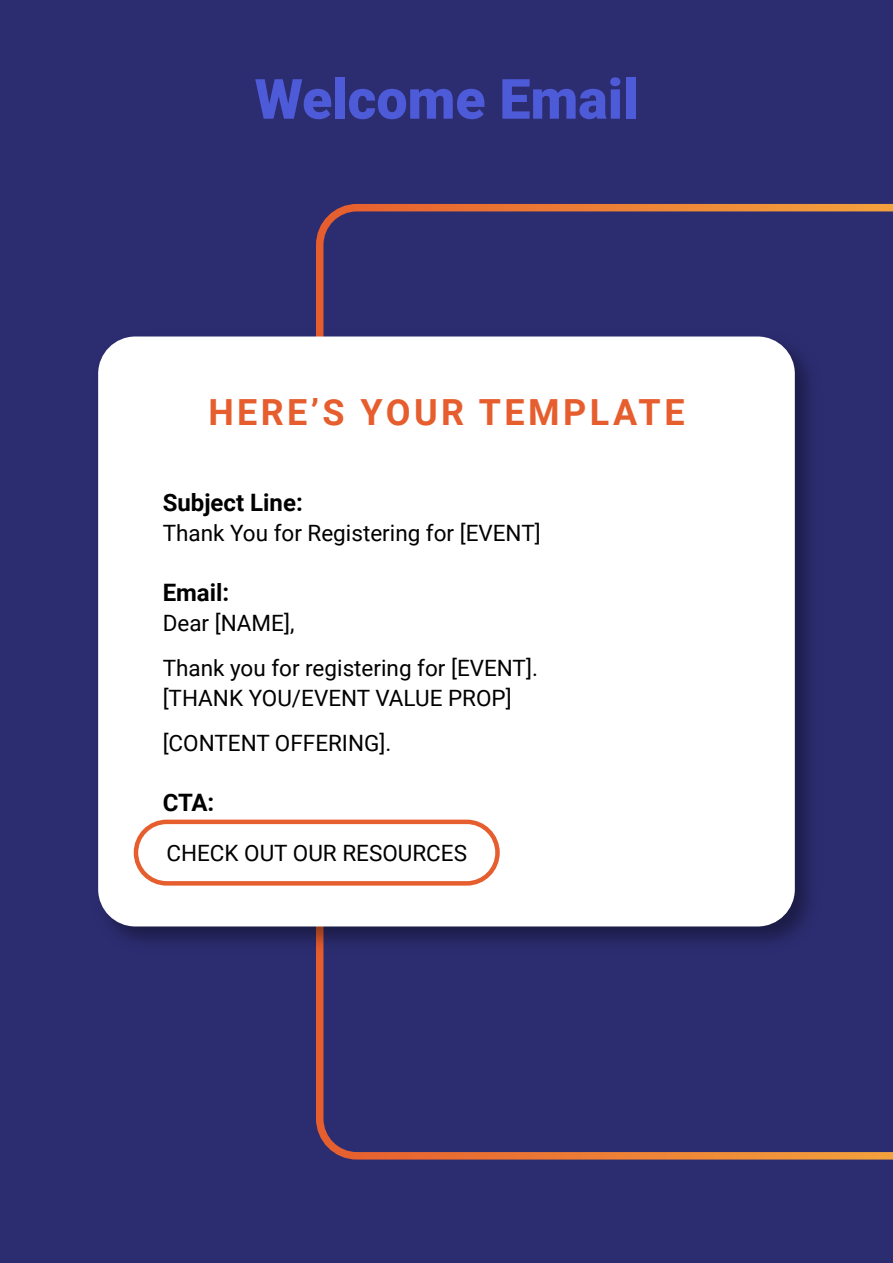
<style>
.page{position:relative;width:893px;height:1263px;background:#2c2d71}
.page>*{position:absolute;margin:0;border:0;box-sizing:border-box;transform-origin:0 0}
.t1{font:900 55.5px "Roboto";color:#4e5bd8}
.t2{font:700 36px "Roboto";letter-spacing:.095em;color:#e65d2e}
.t3{font:700 24px "Roboto";color:#000}
.t4{font:22.5px/45px "Roboto";color:#000}
</style>
<div class="page">
<div style="left:316px;top:204px;width:577px;height:955px;background:#2c2d71"></div>
<img style="left:86px;top:324px;width:742px;height:635px">
<div style="left:98px;top:336px;width:697px;height:590px;background:#fff;border-radius:37px"></div>
<div style="left:134px;top:820px;width:366px;height:66px;border:4px solid #e65d2e;border-radius:31px"></div>
<h1 class="t1" style="left:255px;top:60px;width:385px">Welcome Email</h1>
<h2 class="t2" style="left:208px;top:387px;width:478px">HERE’S YOUR TEMPLATE</h2>
<p class="t3" style="left:163px;top:485px;width:142px">Subject Line:</p>
<p class="t4" style="left:163px;top:509px;width:380px">Thank You for Registering for [EVENT]</p>
<p class="t3" style="left:163px;top:575px;width:68px">Email:</p>
<p class="t4" style="left:163px;top:599px;width:377px">Dear [NAME],<br>Thank you for registering for [EVENT].</p>
<p class="t4" style="left:163px;top:674px;width:351px">[THANK YOU/EVENT VALUE PROP] [CONTENT OFFERING].</p>
<p class="t3" style="left:163px;top:785px;width:53px">CTA:</p>
<p class="t4" style="left:166px;top:830px;width:302px">CHECK OUT OUR RESOURCES</p>
</div>
